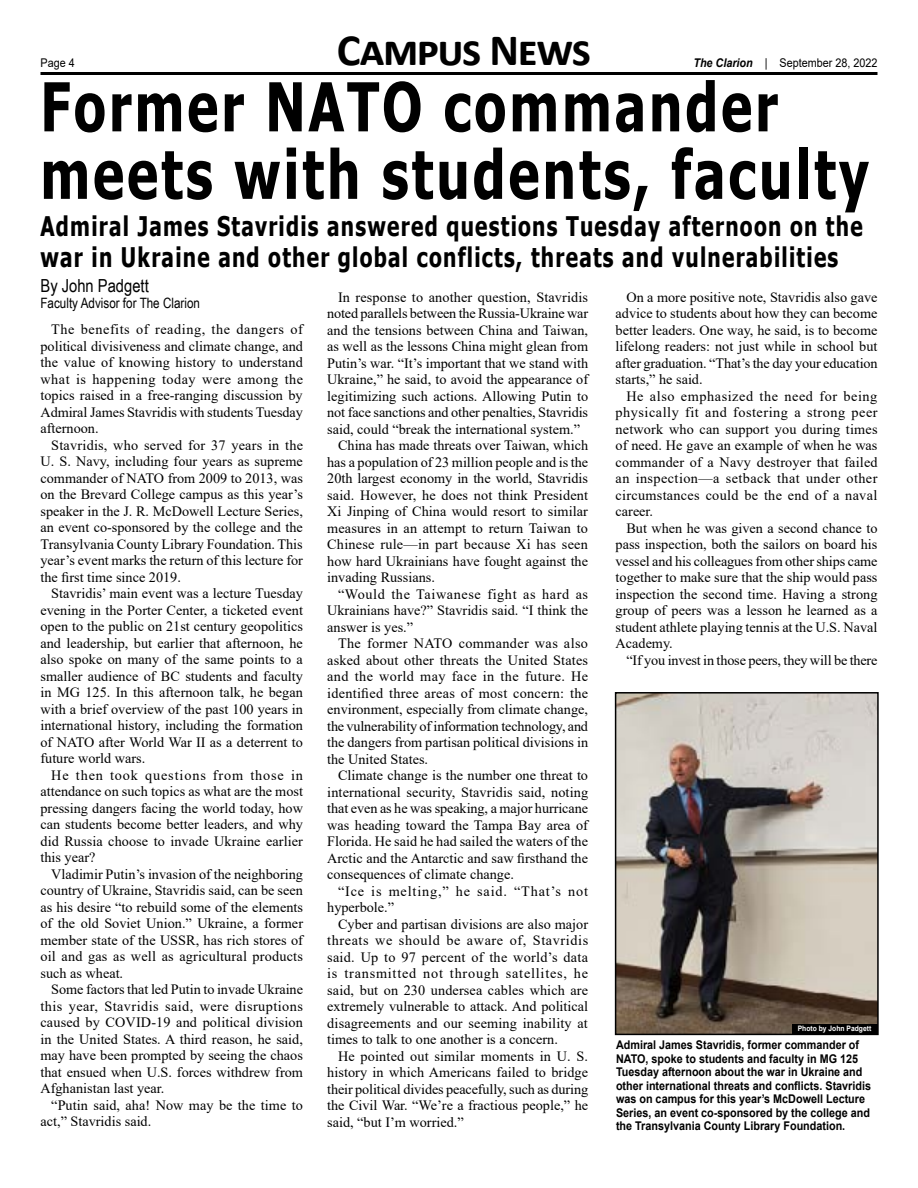
<style>
.page{position:relative;width:918px;height:1188px;background:#fff}
.page>*{position:absolute;margin:0;border:0;box-sizing:border-box;transform-origin:0 0}
.t1{font:700 67.5px/67.5px "Tahoma";letter-spacing:.06em;color:#000;scale:.77 1}
.t2{font:700 45px "Calibri";letter-spacing:-.03em;color:#000}
.t3{font:700 27px/31.5px "Tahoma";letter-spacing:.06em;color:#000;scale:.77 1}
.t4{font:18px "Arial Narrow";color:#000}
.t5{font:14.25px/16.5px "Times New Roman";color:#000;text-align:justify}
.t6{font:14.25px "Times New Roman";letter-spacing:.02em;color:#000}
.t7{font:14.25px "Times New Roman";letter-spacing:.04em;color:#000}
.t8{font:14.25px "Times New Roman";letter-spacing:.055em;color:#000}
.t9{font:14.25px "Times New Roman";letter-spacing:.03em;color:#000}
.t10{font:14.25px "Times New Roman";letter-spacing:.06em;color:#000}
.t11{font:14.25px "Times New Roman";letter-spacing:.025em;color:#000}
.t12{font:14.25px "Arial Narrow";color:#000}
.t13{font:700 12px/13.5px "Arial";color:#000;scale:.9 1}
.t14{font:12px "Arial";color:#000;scale:.9 1}
.t15{font:700 7.5px "Arial";color:#fff;scale:.9 1}
.s1{font-weight:700;font-style:italic}
</style>
<div class="page">
<hr style="left:40px;top:72px;width:838px;height:3px;background:#000">
<img style="left:618px;top:695px;width:258px;height:337px">
<div style="left:615px;top:692px;width:264px;height:343px;border:2px solid #000"></div>
<div style="left:792px;top:1024px;width:86px;height:10px;background:#000"></div>
<h2 class="t2" style="left:337px;top:18px;width:256px">Campus News</h2>
<p class="t14" style="left:693px;top:55px;width:206px"><span class="s1">The Clarion</span> | September 28, 2022</p>
<h1 class="t1" style="left:40px;top:76px;width:1077px">Former NATO commander meets with students, faculty</h1>
<h3 class="t3" style="left:40px;top:211px;width:1069px">Admiral James Stavridis answered questions Tuesday afternoon on the war in Ukraine and other global conflicts, threats and vulnerabilities</h3>
<p class="t4" style="left:40px;top:272px;width:110px">By John Padgett</p>
<p class="t12" style="left:40px;top:293px;width:161px">Faculty Advisor for The Clarion</p>
<p class="t5" style="left:40px;top:321px;width:264px;text-indent:11px">The benefits of reading, the dangers of political divisiveness and climate change, and the value of knowing history to understand what is happening today were among the topics raised in a free-ranging discussion by Admiral James Stavridis with students Tuesday afternoon.</p>
<p class="t5" style="left:40px;top:436px;width:264px;text-indent:11px">Stavridis, who served for 37 years in the U. S. Navy, including four years as supreme commander of NATO from 2009 to 2013, was on the Brevard College campus as this year’s speaker in the J. R. McDowell Lecture Series, an event co-sponsored by the college and the Transylvania County Library Foundation. This year’s event marks the return of this lecture for the first time since 2019.</p>
<p class="t5" style="left:40px;top:585px;width:264px;text-indent:11px">Stavridis’ main event was a lecture Tuesday evening in the Porter Center, a ticketed event open to the public on 21st century geopolitics and leadership, but earlier that afternoon, he also spoke on many of the same points to a smaller audience of BC students and faculty in MG 125. In this afternoon talk, he began with a brief overview of the past 100 years in international history, including the formation of NATO after World War II as a deterrent to future world wars.</p>
<p class="t5" style="left:40px;top:766px;width:264px;text-indent:11px">He then took questions from those in attendance on such topics as what are the most pressing dangers facing the world today, how can students become better leaders, and why did Russia choose to invade Ukraine earlier this year?</p>
<p class="t5" style="left:40px;top:865px;width:264px;text-indent:11px">Vladimir Putin’s invasion of the neighboring country of Ukraine, Stavridis said, can be seen as his desire “to rebuild some of the elements of the old Soviet Union.” Ukraine, a former member state of the USSR, has rich stores of oil and gas as well as agricultural products such as wheat.</p>
<p class="t5" style="left:40px;top:981px;width:264px;text-indent:11px">Some factors that led Putin to invade Ukraine this year, Stavridis said, were disruptions caused by COVID-19 and political division in the United States. A third reason, he said, may have been prompted by seeing the chaos that ensued when U.S. forces withdrew from Afghanistan last year.</p>
<p class="t5" style="left:40px;top:1096px;width:264px;text-indent:11px">“Putin said, aha! Now may be the time to act,” Stavridis said.</p>
<p class="t14" style="left:40px;top:55px;width:40px">Page 4</p>
<p class="t5" style="left:338px;top:288px;width:252px">In response to another question, Stavridis</p>
<p class="t5" style="left:327px;top:305px;width:262px">noted parallels between the Russia-Ukraine war</p>
<p class="t5" style="left:327px;top:321px;width:262px">and the tensions between China and Taiwan,</p>
<p class="t5" style="left:327px;top:338px;width:262px">as well as the lessons China might glean from</p>
<p class="t5" style="left:327px;top:354px;width:262px">Putin’s war. “It’s important that we stand with</p>
<p class="t5" style="left:327px;top:371px;width:262px">Ukraine,” he said, to avoid the appearance of</p>
<p class="t5" style="left:327px;top:387px;width:262px">legitimizing such actions. Allowing Putin to</p>
<p class="t5" style="left:327px;top:404px;width:262px">not face sanctions and other penalties, Stavridis</p>
<p class="t5" style="left:327px;top:420px;width:254px">said, could “break the international system.”</p>
<p class="t5" style="left:338px;top:437px;width:252px">China has made threats over Taiwan, which</p>
<p class="t5" style="left:327px;top:453px;width:263px">has a population of 23 million people and is the</p>
<p class="t5" style="left:327px;top:470px;width:262px">20th largest economy in the world, Stavridis</p>
<p class="t5" style="left:327px;top:486px;width:262px">said. However, he does not think President</p>
<p class="t5" style="left:327px;top:503px;width:262px">Xi Jinping of China would resort to similar</p>
<p class="t5" style="left:327px;top:519px;width:262px">measures in an attempt to return Taiwan to</p>
<p class="t5" style="left:327px;top:536px;width:262px">Chinese rule—in part because Xi has seen</p>
<p class="t5" style="left:327px;top:552px;width:262px">how hard Ukrainians have fought against the</p>
<p class="t5" style="left:327px;top:569px;width:109px">invading Russians.</p>
<p class="t7" style="left:338px;top:584px;width:252px">“Would the Taiwanese fight as hard as</p>
<p class="t5" style="left:327px;top:602px;width:262px">Ukrainians have?” Stavridis said. “I think the</p>
<p class="t5" style="left:327px;top:618px;width:87px">answer is yes.”</p>
<p class="t11" style="left:338px;top:634px;width:252px">The former NATO commander was also</p>
<p class="t5" style="left:327px;top:651px;width:262px">asked about other threats the United States</p>
<p class="t9" style="left:327px;top:667px;width:263px">and the world may face in the future. He</p>
<p class="t6" style="left:327px;top:683px;width:262px">identified three areas of most concern: the</p>
<p class="t5" style="left:327px;top:701px;width:262px">environment, especially from climate change,</p>
<p class="t5" style="left:327px;top:717px;width:262px">the vulnerability of information technology, and</p>
<p class="t5" style="left:327px;top:734px;width:262px">the dangers from partisan political divisions in</p>
<p class="t5" style="left:327px;top:750px;width:102px">the United States.</p>
<p class="t5" style="left:338px;top:767px;width:252px">Climate change is the number one threat to</p>
<p class="t5" style="left:327px;top:783px;width:262px">international security, Stavridis said, noting</p>
<p class="t5" style="left:327px;top:800px;width:262px">that even as he was speaking, a major hurricane</p>
<p class="t5" style="left:327px;top:816px;width:262px">was heading toward the Tampa Bay area of</p>
<p class="t5" style="left:327px;top:833px;width:262px">Florida. He said he had sailed the waters of the</p>
<p class="t5" style="left:327px;top:849px;width:262px">Arctic and the Antarctic and saw firsthand the</p>
<p class="t5" style="left:327px;top:866px;width:188px">consequences of climate change.</p>
<p class="t10" style="left:338px;top:881px;width:251px">“Ice is melting,” he said. “That’s not</p>
<p class="t5" style="left:327px;top:899px;width:68px">hyperbole.”</p>
<p class="t5" style="left:338px;top:915px;width:252px">Cyber and partisan divisions are also major</p>
<p class="t7" style="left:327px;top:931px;width:263px">threats we should be aware of, Stavridis</p>
<p class="t6" style="left:327px;top:947px;width:262px">said. Up to 97 percent of the world’s data</p>
<p class="t8" style="left:327px;top:964px;width:262px">is transmitted not through satellites, he</p>
<p class="t5" style="left:327px;top:981px;width:262px">said, but on 230 undersea cables which are</p>
<p class="t5" style="left:327px;top:998px;width:262px">extremely vulnerable to attack. And political</p>
<p class="t5" style="left:327px;top:1014px;width:262px">disagreements and our seeming inability at</p>
<p class="t5" style="left:327px;top:1031px;width:232px">times to talk to one another is a concern.</p>
<p class="t5" style="left:338px;top:1047px;width:252px">He pointed out similar moments in U. S.</p>
<p class="t5" style="left:327px;top:1064px;width:262px">history in which Americans failed to bridge</p>
<p class="t5" style="left:327px;top:1080px;width:262px">their political divides peacefully, such as during</p>
<p class="t5" style="left:327px;top:1097px;width:262px">the Civil War. “We’re a fractious people,” he</p>
<p class="t5" style="left:327px;top:1113px;width:138px">said, “but I’m worried.”</p>
<p class="t5" style="left:616px;top:288px;width:264px;text-indent:11px">On a more positive note, Stavridis also gave advice to students about how they can become better leaders. One way, he said, is to become lifelong readers: not just while in school but after graduation. “That’s the day your education starts,” he said.</p>
<p class="t5" style="left:616px;top:387px;width:264px;text-indent:11px">He also emphasized the need for being physically fit and fostering a strong peer network who can support you during times of need. He gave an example of when he was commander of a Navy destroyer that failed an inspection—a setback that under other circumstances could be the end of a naval career.</p>
<p class="t5" style="left:616px;top:519px;width:264px;text-indent:11px">But when he was given a second chance to pass inspection, both the sailors on board his vessel and his colleagues from other ships came together to make sure that the ship would pass inspection the second time. Having a strong group of peers was a lesson he learned as a student athlete playing tennis at the U.S. Naval Academy.</p>
<p class="t5" style="left:626px;top:651px;width:253px">“If you invest in those peers, they will be there</p>
<p class="t15" style="left:798px;top:1023px;width:83px">Photo by John Padgett</p>
<p class="t13" style="left:616px;top:1038px;width:285px">Admiral James Stavridis, former commander of NATO, spoke to students and faculty in MG 125<br>Tuesday afternoon about the war in Ukraine and other international threats and conflicts. Stavridis was on campus for this year’s McDowell Lecture Series, an event co-sponsored by the college and the Transylvania County Library Foundation.</p>
</div>
